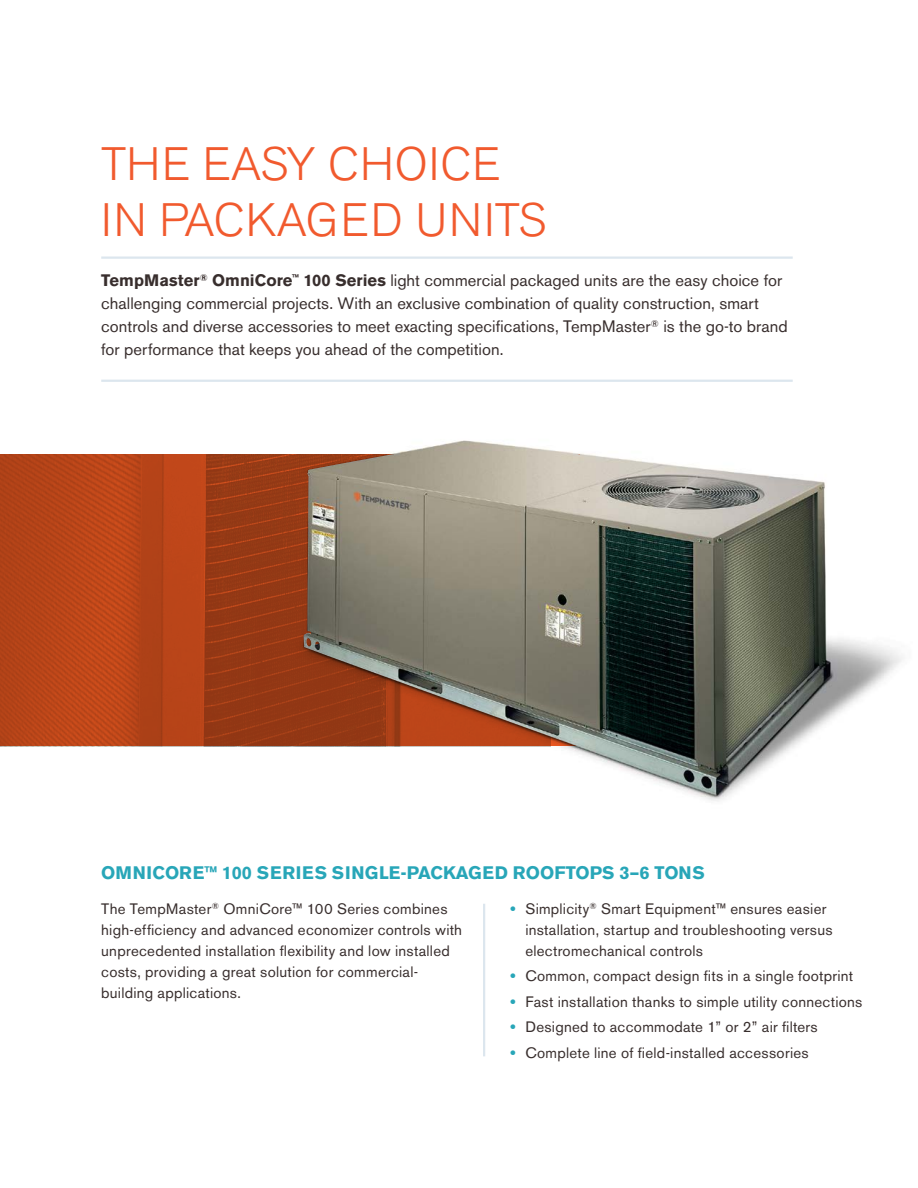
<style>
.page{position:relative;width:918px;height:1188px;background:#fff}
.page>*{position:absolute;margin:0;border:0;box-sizing:border-box;transform-origin:0 0}
.t1{font:300 46.5px/55.8px "Akzidenz Grotesk BE";letter-spacing:.02em;color:#f15a2e}
.Temp___Subhead{font:700 18px "Akzidenz Grotesk BE";color:#28a6b8}
.Main___Body_Copy{font:16.5px/23.1px "Akzidenz Grotesk BE";letter-spacing:.005em;color:#382e2d}
.Temp___Body{font:15px/21px "Akzidenz Grotesk BE";letter-spacing:.02em;color:#382e2d}
.s1{font-weight:700}
.s2{font-weight:700;font-stretch:expanded;color:#28a6b8}
</style>
<div class="page">
<hr style="left:483px;top:904px;width:2px;height:152px;background:#dce6ee">
<svg style="left:0;top:455px;width:296px;height:291px;background:#ad4117"></svg>
<img style="left:296px;top:440px;width:607px;height:361px">
<img style="left:304px;top:441px;width:526px;height:354px">
<hr style="left:101px;top:380px;width:692px;height:2px;background:#dce6ee">
<hr style="left:101px;top:256px;width:692px;height:3px;background:#dce6ee">
<p class="t1" style="left:101px;top:137px;width:446px">THE EASY CHOICE<br>IN PACKAGED UNITS</p>
<p class="Main___Body_Copy" style="left:101px;top:269px;width:688px"><span class="s1">TempMaster</span><sup>®</sup> <span class="s1">OmniCore</span><sup>™</sup> <span class="s1">100 Series</span> light commercial packaged units are the easy choice for challenging commercial projects. With an exclusive combination of quality construction, smart controls and diverse accessories to meet exacting specifications, TempMaster<sup>®</sup> is the go-to brand for performance that keeps you ahead of the competition.</p>
<p class="Temp___Subhead" style="left:101px;top:862px;width:605px">OMNICORE™ 100 SERIES SINGLE-PACKAGED ROOFTOPS 3–6 TONS</p>
<p class="Temp___Body" style="left:101px;top:898px;width:362px">The TempMaster<sup>®</sup> OmniCore™ 100 Series combines high-efficiency and advanced economizer controls with unprecedented installation flexibility and low installed costs, providing a great solution for commercial&shy;building applications.</p>
<p class="Temp___Body" style="left:525px;top:898px;width:309px;text-indent:-15px"><span class="s2">•</span> Simplicity<sup>®</sup> Smart Equipment™ ensures easier installation, startup and troubleshooting versus electromechanical controls</p>
<p class="Temp___Body" style="left:510px;top:965px;width:344px"><span class="s2">•</span> Common, compact design fits in a single footprint</p>
<p class="Temp___Body" style="left:510px;top:991px;width:354px"><span class="s2">•</span> Fast installation thanks to simple utility connections</p>
<p class="Temp___Body" style="left:510px;top:1016px;width:309px"><span class="s2">•</span> Designed to accommodate 1” or 2” air filters</p>
<p class="Temp___Body" style="left:510px;top:1042px;width:300px"><span class="s2">•</span> Complete line of field-installed accessories</p>
</div>
